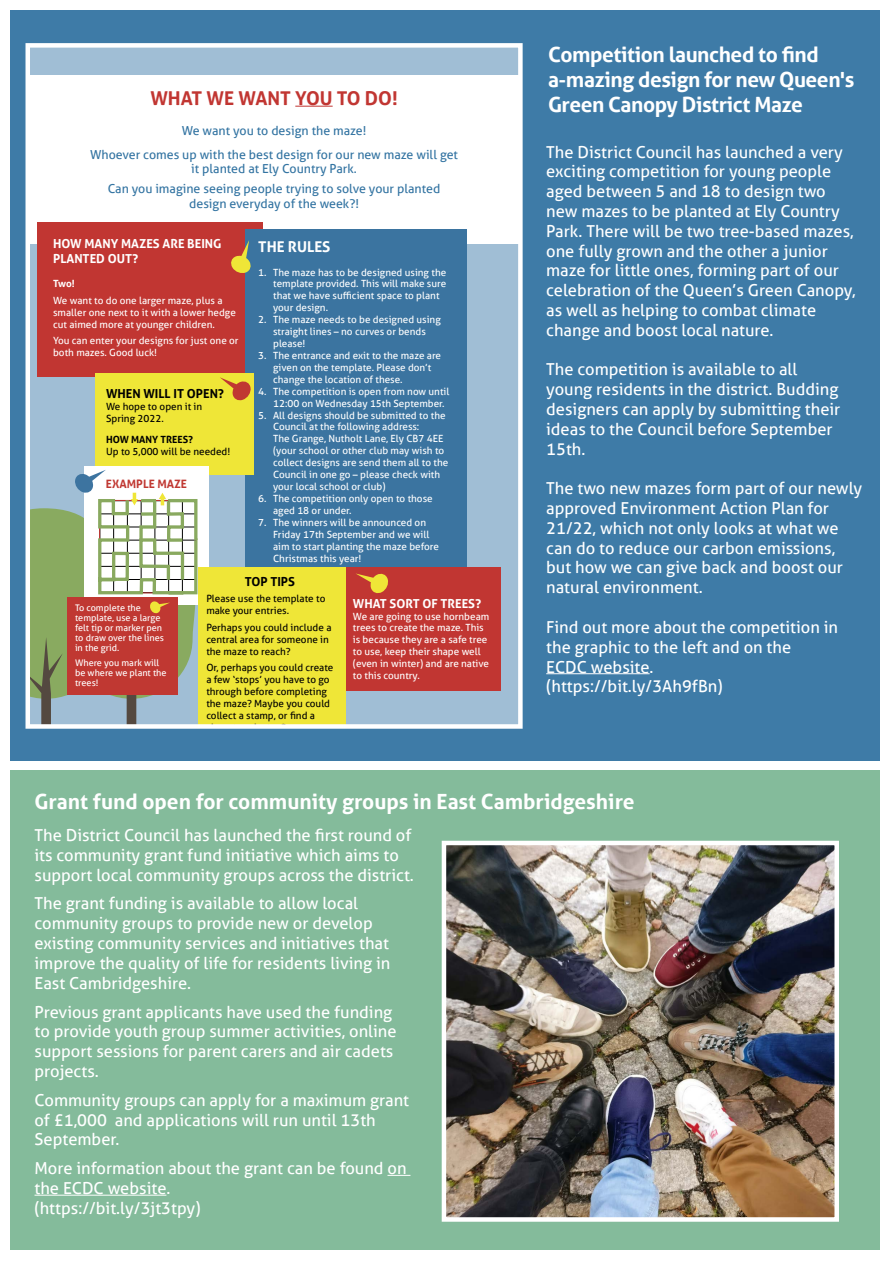
<style>
.page{position:relative;width:893px;height:1263px;background:#fff}
.page>*{position:absolute;margin:0;border:0;box-sizing:border-box;transform-origin:0 0}
.t1{font:700 21px/25.2px "Aller";letter-spacing:-.02em;color:#fff}
.t2{font:700 21px "Aller";color:#fff}
.t3{font:700 19.05px "Aller";color:#c13632}
.t4{font:16.5px/19.8px "Aller";color:#fff}
.t5{font:700 14.85px "Aller";color:#fff}
.t6{font:12.45px/24px "Aller";color:#3374a2;text-align:center}
.t7{font:700 12.45px/14.9px "Aller";color:#fff}
.t8{font:700 12.45px "Aller";color:#000}
.t9{font:700 11.55px "Aller";color:#c03832}
.t10{font:9.9px/11.9px "Aller";color:#fff}
.t11{font:9.9px/11.9px "Aller";color:#000}
.t12{font:700 9.9px "Aller";color:#000}
.t13{font:700 9.9px "Aller";color:#fff}
.t14{font:9.15px/9.9px "Aller";color:#fff}
</style>
<div class="page">
<div style="left:11px;top:11px;width:869px;height:750px;background:#3e7ba7"></div>
<hr style="left:546px;top:673px;width:104px;height:1px;background:#fff">
<div style="left:28px;top:45px;width:492px;height:681px;background:#a0bed5"></div>
<div style="left:28px;top:75px;width:492px;height:169px;background:#fff"></div>
<hr style="left:295px;top:106px;width:38px;height:1px;background:#c13632">
<div style="left:37px;top:222px;width:226px;height:155px;background:#c13632"></div>
<div style="left:245px;top:229px;width:221px;height:342px;background:#3b74a0"></div>
<svg style="left:231px;top:240px;width:20px;height:33px"></svg>
<div style="left:342px;top:567px;width:159px;height:124px;background:#c13632"></div>
<svg style="left:356px;top:573px;width:32px;height:21px"></svg>
<div style="left:95px;top:373px;width:159px;height:101px;background:#efe637"></div>
<svg style="left:220px;top:377px;width:31px;height:24px"></svg>
<div style="left:84px;top:466px;width:125px;height:138px;background:#fff"></div>
<div style="left:198px;top:567px;width:148px;height:159px;background:#efe637"></div>
<svg style="left:31px;top:470px;width:188px;height:254px"></svg>
<div style="left:26px;top:43px;width:497px;height:686px;border:4px solid #fff"></div>
<div style="left:11px;top:770px;width:869px;height:480px;background:#84bb9b"></div>
<svg style="left:387px;top:1175px;width:23px;height:1px"></svg>
<hr style="left:35px;top:1195px;width:131px;height:1px;background:#fff">
<img style="left:447px;top:846px;width:387px;height:371px">
<div style="left:442px;top:841px;width:397px;height:381px;border:4px solid #fff"></div>
<p class="t3" style="left:150px;top:86px;width:249px">WHAT WE WANT YOU TO DO!</p>
<p class="t6" style="left:90px;top:118px;width:369px">We want you to design the maze!<br>Whoever comes up with the best design for our new maze will get</p>
<p class="t6" style="left:108px;top:159px;width:334px;line-height:19.8px">it planted at Ely Country Park.<br>Can you imagine seeing people trying to solve your planted</p>
<p class="t6" style="left:189px;top:192px;width:171px">design everyday of the week?!</p>
<p class="t7" style="left:53px;top:236px;width:170px">HOW MANY MAZES ARE BEING<br>PLANTED OUT?</p>
<p class="t13" style="left:53px;top:277px;width:23px">Two!</p>
<p class="t10" style="left:53px;top:294px;width:184px">We want to do one larger maze, plus a smaller one next to it with a lower hedge cut aimed more at younger children.</p>
<p class="t10" style="left:53px;top:335px;width:187px">You can enter your designs for just one or both mazes. Good luck!</p>
<p class="t5" style="left:258px;top:237px;width:74px">THE RULES</p>
<p class="t10" style="left:273px;top:266px;width:175px;text-indent:-15px">1. The maze has to be designed using the template provided. This will make sure that we have sufficient space to plant your design.</p>
<p class="t10" style="left:273px;top:314px;width:169px;text-indent:-15px">2. The maze needs to be designed using straight lines – no curves or bends please!</p>
<p class="t10" style="left:273px;top:349px;width:169px;text-indent:-15px">3. The entrance and exit to the maze are given on the template. Please don’t change the location of these.</p>
<p class="t10" style="left:273px;top:385px;width:178px;text-indent:-15px">4. The competition is open from now until<br>12:00 on Wednesday 15th September.</p>
<p class="t10" style="left:273px;top:409px;width:177px;text-indent:-15px">5. All designs should be submitted to the Council at the following address:<br>The Grange, Nutholt Lane, Ely CB7 4EE (your school or other club may wish to collect designs are send them all to the Council in one go – please check with your local school or club)</p>
<p class="t10" style="left:273px;top:492px;width:161px;text-indent:-15px">6. The competition only open to those aged 18 or under.</p>
<p class="t10" style="left:273px;top:516px;width:167px;text-indent:-15px">7. The winners will be announced on<br>Friday 17th September and we will aim to start planting the maze before<br>Christmas this year!</p>
<p class="t7" style="left:353px;top:596px;width:130px">WHAT SORT OF TREES?</p>
<p class="t10" style="left:353px;top:610px;width:138px">We are going to use hornbeam trees to create the maze. This is because they are a safe tree to use, keep their shape well (even in winter) and are native to this country.</p>
<p class="t8" style="left:106px;top:386px;width:119px">WHEN WILL IT OPEN?</p>
<p class="t11" style="left:106px;top:401px;width:98px">We hope to open it in<br>Spring 2022.</p>
<p class="t12" style="left:106px;top:434px;width:89px">HOW MANY TREES?</p>
<p class="t11" style="left:106px;top:446px;width:126px">Up to 5,000 will be needed!</p>
<p class="t9" style="left:106px;top:477px;width:83px">EXAMPLE MAZE</p>
<p class="t8" style="left:245px;top:574px;width:52px">TOP TIPS</p>
<p class="t11" style="left:206px;top:593px;width:121px">Please use the template to make your entries.</p>
<p class="t11" style="left:206px;top:622px;width:127px">Perhaps you could include a central area for someone in the maze to reach?</p>
<p class="t11" style="left:206px;top:662px;width:129px">Or, perhaps you could create a few ‘stops’ you have to go through before completing the maze? Maybe you could collect a stamp, or find a</p>
<p class="t14" style="left:75px;top:603px;width:91px">To complete the template, use a large felt tip or marker pen to draw over the lines in the grid.</p>
<p class="t14" style="left:75px;top:658px;width:93px">Where you mark will be where we plant the trees!</p>
<p class="t1" style="left:548px;top:41px;width:308px">Competition launched to find a-mazing design for new Queen's<br>Green Canopy District Maze</p>
<p class="t4" style="left:546px;top:142px;width:311px">The District Council has launched a very exciting competition for young people aged between 5 and 18 to design two new mazes to be planted at Ely Country Park. There will be two tree-based mazes, one fully grown and the other a junior maze for little ones, forming part of our celebration of the Queen’s Green Canopy, as well as helping to combat climate change and boost local nature.</p>
<p class="t4" style="left:546px;top:360px;width:296px">The competition is available to all young residents in the district. Budding designers can apply by submitting their ideas to the Council before September<br>15th.</p>
<p class="t4" style="left:546px;top:478px;width:318px">The two new mazes form part of our newly approved Environment Action Plan for 21/22, which not only looks at what we can do to reduce our carbon emissions, but how we can give back and boost our natural environment.</p>
<p class="t4" style="left:546px;top:617px;width:293px">Find out more about the competition in the graphic to the left and on the<br>ECDC website.<br>(https://bit.ly/3Ah9fBn)</p>
<p class="t2" style="left:35px;top:788px;width:602px">Grant fund open for community groups in East Cambridgeshire</p>
<p class="t4" style="left:35px;top:825px;width:381px">The District Council has launched the first round of its community grant fund initiative which aims to support local community groups across the district.</p>
<p class="t4" style="left:35px;top:894px;width:357px">The grant funding is available to allow local community groups to provide new or develop existing community services and initiatives that improve the quality of life for residents living in East Cambridgeshire.</p>
<p class="t4" style="left:35px;top:1002px;width:364px">Previous grant applicants have used the funding to provide youth group summer activities, online support sessions for parent carers and air cadets projects.</p>
<p class="t4" style="left:35px;top:1090px;width:376px">Community groups can apply for a maximum grant of £1,000 and applications will run until 13th<br>September.</p>
<p class="t4" style="left:35px;top:1158px;width:374px">More information about the grant can be found on the ECDC website.<br>(https://bit.ly/3jt3tpy)</p>
</div>
